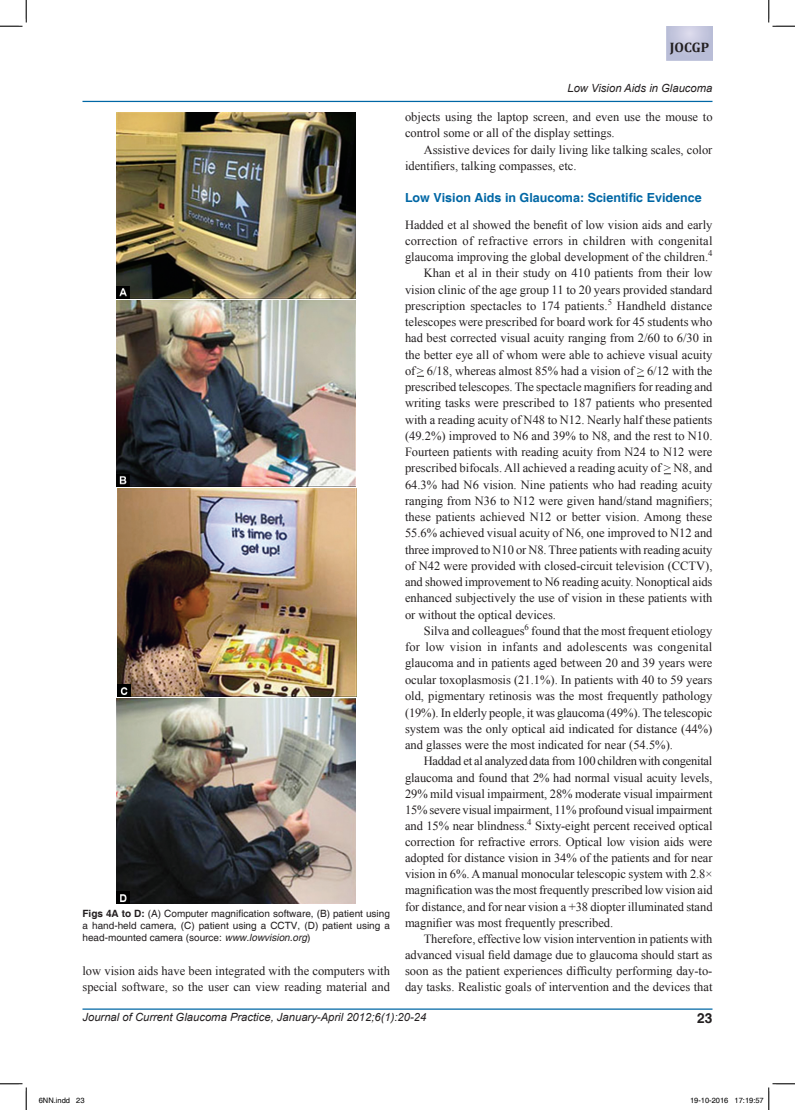
<style>
.page{position:relative;width:795px;height:1110px;background:#fff}
.page>*{position:absolute;margin:0;border:0;box-sizing:border-box;transform-origin:0 0}
.t1{font:700 13.75px "Cambria";color:#231f20}
.t2{font:700 13.75px "Helvetica";color:#231f20}
.text{font:12.5px/16.2px "Times New Roman";color:#231f20;text-align:justify}
.B{font:700 12.5px "Helvetica";color:#0067a5}
.t3{font:italic 11.25px "Arial";color:#231f20}
.fig{font:10px/12px "Helvetica";color:#231f20;text-align:justify}
.t4{font:7.5px "Helvetica";color:#000}
.s1{font-weight:700}
.s2{font-style:italic}
</style>
<div class="page">
<img style="left:666px;top:26px;width:47px;height:34px">
<hr style="left:82px;top:101px;width:630px;height:1px;background:#0067a5">
<hr style="left:82px;top:1009px;width:630px;height:1px;background:#0067a5">
<img style="left:117px;top:112px;width:239px;height:186px">
<img style="left:117px;top:300px;width:239px;height:396px">
<img style="left:117px;top:699px;width:239px;height:205px">
<svg style="left:117px;top:286px;width:13px;height:12px"></svg>
<svg style="left:117px;top:475px;width:13px;height:12px"></svg>
<svg style="left:118px;top:684px;width:12px;height:12px"></svg>
<svg style="left:117px;top:892px;width:13px;height:12px"></svg>
<svg style="left:0;top:0;width:27px;height:27px"></svg>
<svg style="left:0;top:1083px;width:27px;height:27px"></svg>
<svg style="left:768px;top:0;width:27px;height:27px"></svg>
<svg style="left:768px;top:1083px;width:27px;height:27px"></svg>
<p class="t1" style="left:670px;top:38px;width:41px">JOCGP</p>
<p class="fig" style="left:82px;top:908px;width:309px"><span class="s1">Figs 4A to D:</span> (A) Computer magnification software, (B) patient using a hand-held camera, (C) patient using a CCTV, (D) patient using a head-mounted camera (source: <span class="s2">www.lowvision.org</span>)</p>
<p class="text" style="left:82px;top:963px;width:309px;line-height:15.9px">low vision aids have been integrated with the computers with special software, so the user can view reading material and</p>
<p class="t3" style="left:567px;top:80px;width:147px">Low Vision Aids in Glaucoma</p>
<p class="text" style="left:405px;top:109px;width:309px">objects using the laptop screen, and even use the mouse to control some or all of the display settings.</p>
<p class="text" style="left:405px;top:141px;width:309px;text-indent:19px">Assistive devices for daily living like talking scales, color identifiers, talking compasses, etc.</p>
<p class="B" style="left:405px;top:190px;width:298px">Low Vision Aids in Glaucoma: Scientific Evidence</p>
<p class="text" style="left:405px;top:216px;width:309px">Hadded et al showed the benefit of low vision aids and early correction of refractive errors in children with congenital glaucoma improving the global development of the children.<sup>4</sup></p>
<p class="text" style="left:405px;top:265px;width:309px;text-indent:19px">Khan et al in their study on 410 patients from their low vision clinic of the age group 11 to 20 years provided standard prescription spectacles to 174 patients.<sup>5</sup> Handheld distance telescopes were prescribed for board work for 45 students who had best corrected visual acuity ranging from 2/60 to 6/30 in the better eye all of whom were able to achieve visual acuity of&gt; 6/18, whereas almost 85% had a vision of &gt; 6/12 with the prescribed telescopes. The spectacle magnifiers for reading and writing tasks were prescribed to 187 patients who presented with a reading acuity of N48 to N12. Nearly half these patients (49.2%) improved to N6 and 39% to N8, and the rest to N10.<br>Fourteen patients with reading acuity from N24 to N12 were prescribed bifocals. All achieved a reading acuity of &gt; N8, and 64.3% had N6 vision. Nine patients who had reading acuity ranging from N36 to N12 were given hand/stand magnifiers; these patients achieved N12 or better vision. Among these 55.6% achieved visual acuity of N6, one improved to N12 and three improved to N10 or N8. Three patients with reading acuity of N42 were provided with closed-circuit television (CCTV), and showed improvement to N6 reading acuity. Nonoptical aids enhanced subjectively the use of vision in these patients with or without the optical devices.</p>
<p class="text" style="left:405px;top:622px;width:309px;text-indent:19px">Silva and colleagues<sup>6</sup> found that the most frequent etiology for low vision in infants and adolescents was congenital glaucoma and in patients aged between 20 and 39 years were ocular toxoplasmosis (21.1%). In patients with 40 to 59 years old, pigmentary retinosis was the most frequently pathology (19%). In elderly people, it was glaucoma (49%). The telescopic system was the only optical aid indicated for distance (44%) and glasses were the most indicated for near (54.5%).</p>
<p class="text" style="left:405px;top:753px;width:309px;text-indent:19px">Haddad et al analyzed data from 100 children with congenital glaucoma and found that 2% had normal visual acuity levels, 29% mild visual impairment, 28% moderate visual impairment 15% severe visual impairment, 11% profound visual impairment and 15% near blindness.<sup>4</sup> Sixty-eight percent received optical correction for refractive errors. Optical low vision aids were adopted for distance vision in 34% of the patients and for near vision in 6%. A manual monocular telescopic system with 2.8× magnification was the most frequently prescribed low vision aid for distance, and for near vision a +38 diopter illuminated stand magnifier was most frequently prescribed.</p>
<p class="text" style="left:405px;top:930px;width:309px;text-indent:19px">Therefore, effective low vision intervention in patients with advanced visual field damage due to glaucoma should start as soon as the patient experiences difficulty performing day-to&shy;day tasks. Realistic goals of intervention and the devices that</p>
<p class="t3" style="left:82px;top:1010px;width:345px">Journal of Current Glaucoma Practice, January-April 2012;6(1):20-24</p>
<p class="t2" style="left:697px;top:1010px;width:17px">23</p>
<p class="t4" style="left:39px;top:1096px;width:47px">6NN.indd 23</p>
<p class="t4" style="left:690px;top:1096px;width:75px">19-10-2016 17:19:57</p>
</div>
